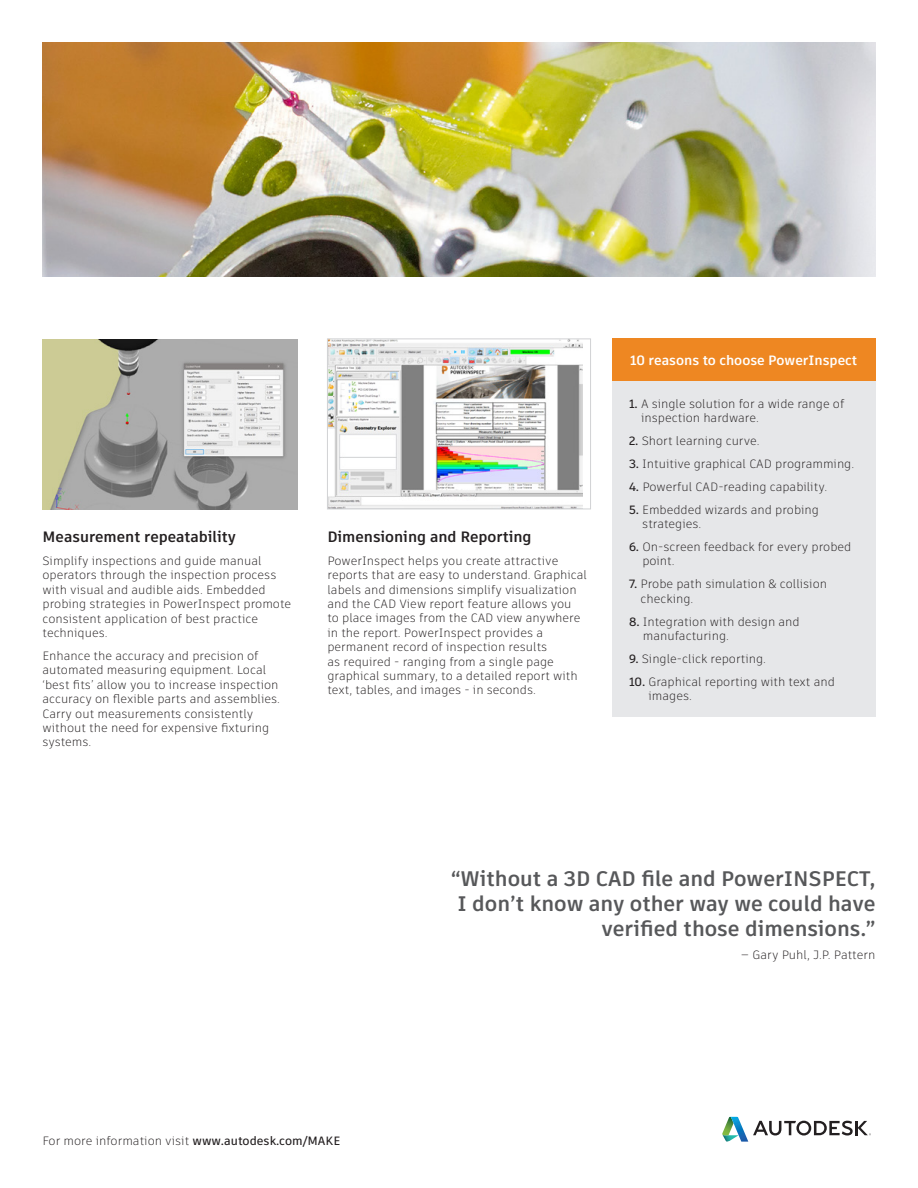
<style>
.page{position:relative;width:918px;height:1188px;background:#fff}
.page>*{position:absolute;margin:0;border:0;box-sizing:border-box;transform-origin:0 0}
.t1{font:700 21px/25.2px "Artifakt Element";color:#57585a;text-align:right}
.t2{font:700 15px "Artifakt Element";color:#231f20}
.t3{font:700 13.5px "Artifakt Element";color:#fff}
.t4{font:300 12px/14.4px "Artifakt Element";color:#231f20}
.s1{font-weight:500}
</style>
<div class="page">
<img style="left:43px;top:339px;width:255px;height:170px">
<img style="left:329px;top:341px;width:254px;height:166px">
<div style="left:327px;top:339px;width:264px;height:170px;border:1px solid #d1d2d4"></div>
<svg style="left:722px;top:1117px;width:149px;height:25px"></svg>
<div style="left:612px;top:381px;width:263px;height:336px;background:#e6e7e9"></div>
<div style="left:612px;top:339px;width:263px;height:42px;background:#ee8722"></div>
<img style="left:43px;top:43px;width:832px;height:233px">
<p class="t2" style="left:43px;top:526px;width:195px">Measurement repeatability</p>
<p class="t4" style="left:43px;top:554px;width:250px">Simplify inspections and guide manual operators through the inspection process with visual and audible aids. Embedded probing strategies in PowerInspect promote consistent application of best practice techniques.</p>
<p class="t4" style="left:43px;top:649px;width:239px">Enhance the accuracy and precision of automated measuring equipment. Local ‘best fits’ allow you to increase inspection accuracy on flexible parts and assemblies.<br>Carry out measurements consistently without the need for expensive fixturing systems.</p>
<p class="t2" style="left:327px;top:526px;width:206px">Dimensioning and Reporting</p>
<p class="t4" style="left:327px;top:553px;width:261px">PowerInspect helps you create attractive reports that are easy to understand. Graphical labels and dimensions simplify visualization and the CAD View report feature allows you<br>to place images from the CAD view anywhere in the report. PowerInspect provides a permanent record of inspection results<br>as required - ranging from a single page graphical summary, to a detailed report with text, tables, and images - in seconds.</p>
<p class="t3" style="left:630px;top:351px;width:229px">10 reasons to choose PowerInspect</p>
<p class="t4" style="left:641px;top:396px;width:205px;text-indent:-12px"><span class="s1">1.</span> A single solution for a wide range of inspection hardware.</p>
<p class="t4" style="left:629px;top:433px;width:132px"><span class="s1">2.</span> Short learning curve.</p>
<p class="t4" style="left:629px;top:456px;width:227px"><span class="s1">3.</span> Intuitive graphical CAD programming.</p>
<p class="t4" style="left:629px;top:479px;width:200px"><span class="s1">4.</span> Powerful CAD-reading capability.</p>
<p class="t4" style="left:642px;top:502px;width:178px;text-indent:-13px"><span class="s1">5.</span> Embedded wizards and probing strategies.</p>
<p class="t4" style="left:642px;top:540px;width:211px;text-indent:-13px"><span class="s1">6.</span> On-screen feedback for every probed point.</p>
<p class="t4" style="left:641px;top:577px;width:188px;text-indent:-12px"><span class="s1">7.</span> Probe path simulation &amp; collision checking.</p>
<p class="t4" style="left:643px;top:614px;width:158px;text-indent:-14px"><span class="s1">8.</span> Integration with design and manufacturing.</p>
<p class="t4" style="left:629px;top:651px;width:139px"><span class="s1">9.</span> Single-click reporting.</p>
<p class="t4" style="left:648px;top:674px;width:188px;text-indent:-19px"><span class="s1">10.</span> Graphical reporting with text and images.</p>
<p class="t1" style="left:451px;top:866px;width:426px">“Without a 3D CAD file and PowerINSPECT,<br>I don’t know any other way we could have verified those dimensions.”</p>
<p class="t4" style="left:741px;top:947px;width:136px">— Gary Puhl, J.P. Pattern</p>
<p class="t4" style="left:43px;top:1134px;width:299px">For more information visit <span class="s1">www.autodesk.com/MAKE</span></p>
</div>
